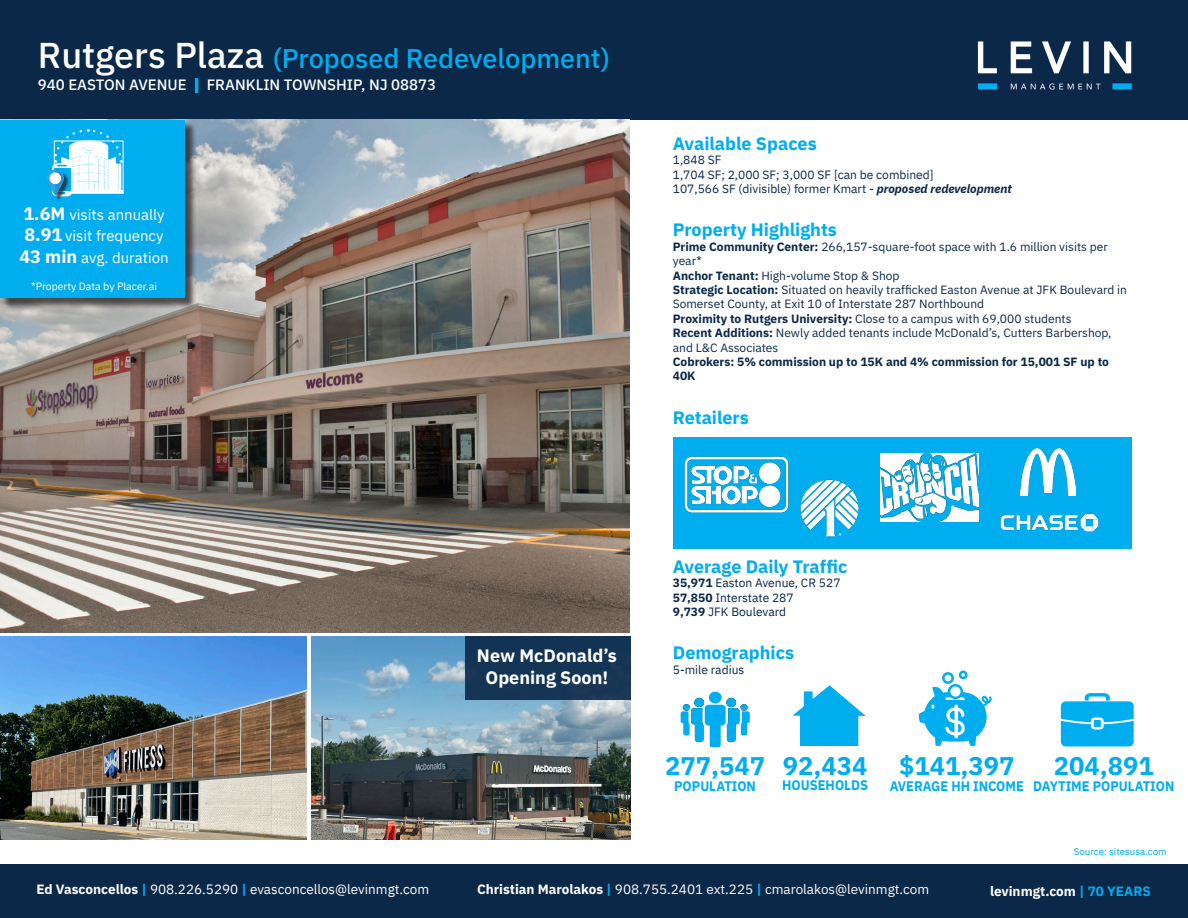
<style>
.page{position:relative;width:1188px;height:918px;background:#fff}
.page>*{position:absolute;margin:0;border:0;box-sizing:border-box;transform-origin:0 0}
.t1{font:500 27px "IBM Plex Sans";color:#00adef}
.t2{font:700 25.5px "IBM Plex Sans";color:#00adef}
.t3{font:700 18px "IBM Plex Sans";color:#00adef}
.t4{font:700 18px/21.6px "IBM Plex Sans";color:#fff;text-align:center}
.t5{font:15px "IBM Plex Sans";color:#fff}
.t6{font:500 15px "IBM Plex Sans";color:#fff}
.t7{font:700 13.95px "IBM Plex Sans";color:#00adef;scale:.93 1}
.t8{font:13.5px "IBM Plex Sans";color:#fff}
.t9{font:13.5px "IBM Plex Sans";color:#fff}
.t10{font:700 13.5px "IBM Plex Sans";color:#fff}
.t11{font:12px/14.4px "IBM Plex Sans";color:#0b2848}
.t12{font:12px "IBM Plex Sans";color:#0b2848}
.t13{font:700 12px/14.4px "IBM Plex Sans";color:#0b2848}
.t14{font:10.5px "IBM Plex Sans";color:#fff}
.t15{font:9.75px "IBM Plex Sans";color:#00adef}
.s1{font-size:36px;color:#fff}
.s2{font-weight:700;color:#00adef}
.s3{font-weight:700;font-size:18px}
.s4{font-weight:700;font-style:italic}
.s5{font-weight:700}
.s6{color:#00adef}
</style>
<div class="page">
<div style="left:0;top:0;width:1188px;height:120px;background:#0b2848"></div>
<img style="left:977px;top:41px;width:155px;height:49px">
<div style="left:0;top:864px;width:1188px;height:54px;background:#0b2848"></div>
<img style="left:0;top:120px;width:629px;height:512px">
<img style="left:0;top:636px;width:307px;height:204px">
<img style="left:312px;top:636px;width:318px;height:204px">
<svg style="left:681px;top:698px;width:69px;height:49px"></svg>
<div style="left:709px;top:692px;width:13px;height:11px;background:#00aeef;border-radius:50%"></div>
<svg style="left:794px;top:685px;width:71px;height:60px"></svg>
<svg style="left:919px;top:671px;width:73px;height:76px"></svg>
<svg style="left:1061px;top:693px;width:73px;height:53px"></svg>
<div style="left:1px;top:121px;width:195px;height:188px;background:#231f20;opacity:.75"></div>
<div style="left:0;top:120px;width:185px;height:177px;background:#00adef"></div>
<div style="left:48px;top:172px;width:22px;height:30px;background:#231f20;opacity:.75"></div>
<svg style="left:47px;top:129px;width:76px;height:66px"></svg>
<div style="left:673px;top:437px;width:459px;height:111px;background:#00adef"></div>
<img style="left:880px;top:454px;width:99px;height:67px">
<img style="left:684px;top:456px;width:105px;height:57px">
<img style="left:1021px;top:448px;width:54px;height:31px">
<img style="left:800px;top:479px;width:59px;height:58px">
<img style="left:983px;top:479px;width:132px;height:70px">
<div style="left:465px;top:636px;width:165px;height:63px;background:#143455"></div>
<p class="t1" style="left:38px;top:37px;width:574px"><span class="s1">Rutgers Plaza</span> (Proposed Redevelopment)</p>
<p class="t6" style="left:38px;top:73px;width:400px">940 EASTON AVENUE <span class="s2">|</span> FRANKLIN TOWNSHIP, NJ 08873</p>
<p class="t5" style="left:23px;top:203px;width:143px"><span class="s3">1.6M</span> visits annually</p>
<p class="t5" style="left:24px;top:225px;width:141px"><span class="s3">8.91</span> visit frequency</p>
<p class="t5" style="left:19px;top:246px;width:151px"><span class="s3">43 min</span> avg. duration</p>
<p class="t14" style="left:31px;top:279px;width:127px">*Property Data by Placer.ai</p>
<p class="t3" style="left:673px;top:129px;width:145px">Available Spaces</p>
<p class="t12" style="left:673px;top:151px;width:50px">1,848 SF</p>
<p class="t12" style="left:673px;top:165px;width:262px">1,704 SF; 2,000 SF; 3,000 SF [can be combined]</p>
<p class="t12" style="left:673px;top:180px;width:340px">107,566 SF (divisible) former Kmart - <span class="s4">proposed redevelopment</span></p>
<p class="t3" style="left:673px;top:216px;width:166px">Property Highlights</p>
<p class="t11" style="left:673px;top:238px;width:437px"><span class="s5">Prime Community Center:</span> 266,157-square-foot space with 1.6 million visits per year*</p>
<p class="t11" style="left:673px;top:267px;width:228px"><span class="s5">Anchor Tenant:</span> High-volume Stop &amp; Shop</p>
<p class="t11" style="left:673px;top:281px;width:456px"><span class="s5">Strategic Location:</span> Situated on heavily trafficked Easton Avenue at JFK Boulevard in<br>Somerset County, at Exit 10 of Interstate 287 Northbound</p>
<p class="t11" style="left:673px;top:310px;width:400px"><span class="s5">Proximity to Rutgers University:</span> Close to a campus with 69,000 students</p>
<p class="t11" style="left:673px;top:325px;width:440px"><span class="s5">Recent Additions:</span> Newly added tenants include McDonald’s, Cutters Barbershop, and L&amp;C Associates</p>
<p class="t13" style="left:673px;top:353px;width:438px">Cobrokers: 5% commission up to 15K and 4% commission for 15,001 SF up to<br>40K</p>
<p class="t3" style="left:673px;top:403px;width:78px">Retailers</p>
<p class="t4" style="left:477px;top:643px;width:141px">New McDonald’s<br>Opening Soon!</p>
<p class="t3" style="left:673px;top:552px;width:176px">Average Daily Traffic</p>
<p class="t12" style="left:673px;top:574px;width:169px"><span class="s5">35,971</span> Easton Avenue, CR 527</p>
<p class="t12" style="left:673px;top:588px;width:122px"><span class="s5">57,850</span> Interstate 287</p>
<p class="t12" style="left:673px;top:603px;width:115px"><span class="s5">9,739</span> JFK Boulevard</p>
<p class="t3" style="left:673px;top:639px;width:123px">Demographics</p>
<p class="t12" style="left:673px;top:660px;width:73px">5-mile radius</p>
<p class="t2" style="left:665px;top:746px;width:101px">277,547</p>
<p class="t7" style="left:674px;top:775px;width:89px">POPULATION</p>
<p class="t2" style="left:783px;top:746px;width:86px">92,434</p>
<p class="t7" style="left:782px;top:774px;width:94px">HOUSEHOLDS</p>
<p class="t2" style="left:899px;top:746px;width:117px">$141,397</p>
<p class="t7" style="left:890px;top:775px;width:146px">AVERAGE HH INCOME</p>
<p class="t2" style="left:1054px;top:746px;width:101px">204,891</p>
<p class="t7" style="left:1033px;top:775px;width:153px">DAYTIME POPULATION</p>
<p class="t15" style="left:1074px;top:844px;width:95px">Source: sitesusa.com</p>
<p class="t9" style="left:36px;top:879px;width:394px"><span class="s5">Ed Vasconcellos</span> <span class="s2">|</span> 908.226.5290 <span class="s2">|</span> evasconcellos@levinmgt.com</p>
<p class="t10" style="left:990px;top:880px;width:162px">levinmgt.com <span class="s6">| 70 YEARS</span></p>
<p class="t8" style="left:477px;top:879px;width:454px"><span class="s5">Christian Marolakos</span> <span class="s2">|</span> 908.755.2401 ext.225 <span class="s2">|</span> cmarolakos@levinmgt.com</p>
</div>
